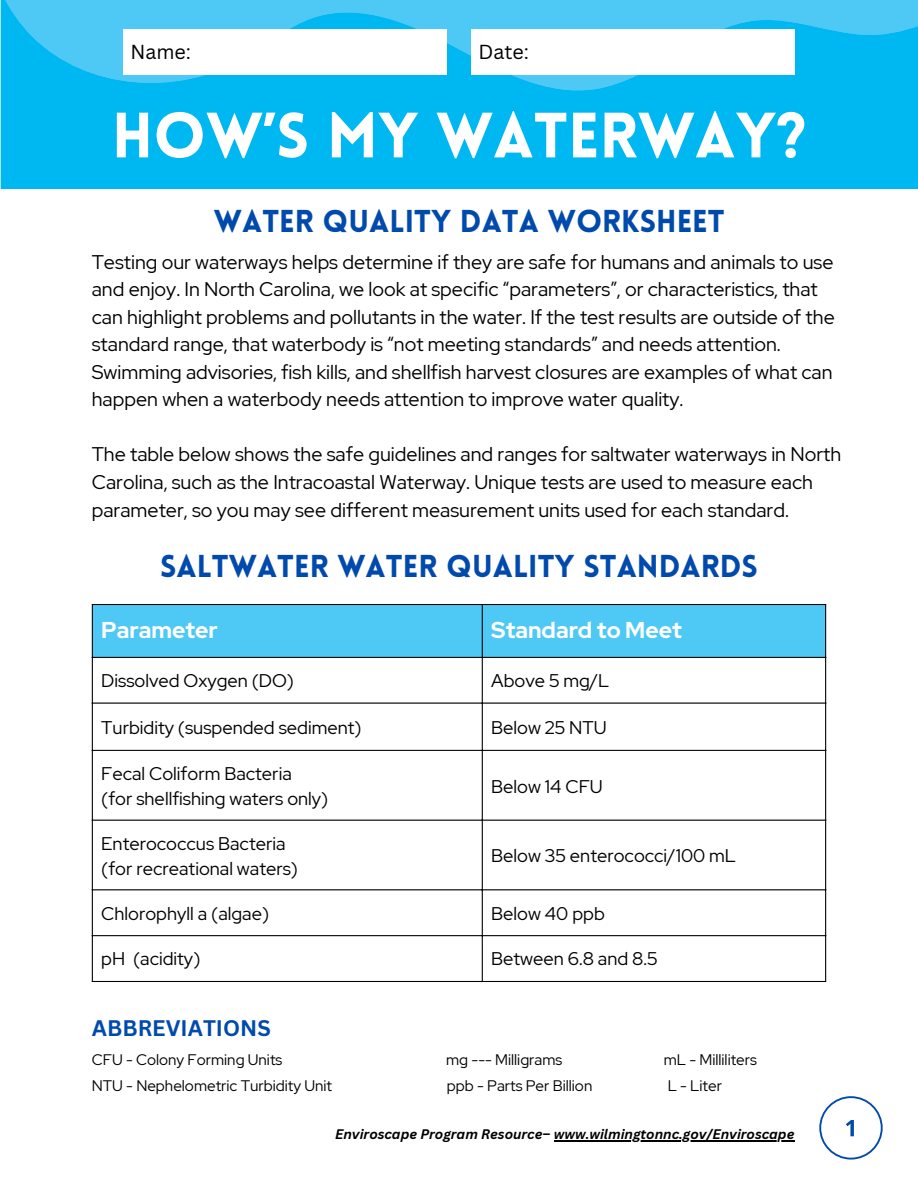
<style>
.page{position:relative;width:918px;height:1188px;background:#fff}
.page>*{position:absolute;margin:0;border:0;box-sizing:border-box;transform-origin:0 0}
.t1{font:900 62.55px "Lovelo";color:#fff}
.t2{font:900 30.9px "Lovelo";color:#004aad}
.t3{font:700 22.8px "Red Hat Display";color:#fff}
.t4{font:700 21.9px "Canva Sans";color:#004aad}
.t5{font:19.8px/27.5px "Red Hat Display";color:#000}
.t6{font:19.8px "Canva Sans";color:#000}
.t7{font:18.3px "Red Hat Display";color:#000}
.t8{font:15.3px "Red Hat Display";color:#000}
.t9{font:italic 700 13.5px "Canva Sans";color:#000}
</style>
<div class="page">
<div style="left:1px;top:97px;width:917px;height:91px;background:#00b8f1"></div>
<svg style="left:1px;top:0;width:917px;height:97px;background:#27c0f3"></svg>
<div style="left:93px;top:605px;width:732px;height:52px;background:#4ec9f5"></div>
<hr style="left:92px;top:605px;width:1px;height:376px;background:#000">
<hr style="left:482px;top:605px;width:1px;height:376px;background:#000">
<hr style="left:825px;top:605px;width:1px;height:376px;background:#000">
<hr style="left:92px;top:604px;width:734px;height:1px;background:#000">
<hr style="left:92px;top:657px;width:734px;height:1px;background:#000">
<hr style="left:92px;top:703px;width:734px;height:1px;background:#000">
<hr style="left:92px;top:750px;width:734px;height:1px;background:#000">
<hr style="left:92px;top:820px;width:734px;height:1px;background:#000">
<hr style="left:92px;top:889px;width:734px;height:1px;background:#000">
<hr style="left:92px;top:935px;width:734px;height:1px;background:#000">
<hr style="left:92px;top:981px;width:734px;height:1px;background:#000">
<svg style="left:819px;top:1096px;width:63px;height:63px"></svg>
<div style="left:123px;top:29px;width:324px;height:46px;background:#fff"></div>
<div style="left:471px;top:29px;width:324px;height:46px;background:#fff"></div>
<hr style="left:554px;top:1140px;width:241px;height:1px;background:#000">
<p class="t6" style="left:130px;top:38px;width:62px">Name:</p>
<p class="t6" style="left:479px;top:38px;width:52px">Date:</p>
<p class="t1" style="left:112px;top:110px;width:696px">HOW’S MY WATERWAY?</p>
<h3 class="t2" style="left:214px;top:208px;width:512px">WATER QUALITY DATA WORKSHEET</h3>
<p class="t5" style="left:92px;top:248px;width:745px">Testing our waterways helps determine if they are safe for humans and animals to use and enjoy. In North Carolina, we look at specific “parameters”, or characteristics, that can highlight problems and pollutants in the water. If the test results are outside of the standard range, that waterbody is “not meeting standards” and needs attention.<br>Swimming advisories, fish kills, and shellfish harvest closures are examples of what can happen when a waterbody needs attention to improve water quality.</p>
<p class="t5" style="left:92px;top:441px;width:751px">The table below shows the safe guidelines and ranges for saltwater waterways in North<br>Carolina, such as the Intracoastal Waterway. Unique tests are used to measure each parameter, so you may see different measurement units used for each standard.</p>
<p class="t2" style="left:160px;top:553px;width:599px">SALTWATER WATER QUALITY STANDARDS</p>
<p class="t3" style="left:101px;top:614px;width:118px">Parameter</p>
<h4 class="t3" style="left:491px;top:614px;width:192px">Standard to Meet</h4>
<h4 class="t7" style="left:101px;top:669px;width:194px">Dissolved Oxygen (DO)</h4>
<h1 class="t7" style="left:491px;top:669px;width:120px">Above 5 mg/L</h1>
<h2 class="t7" style="left:101px;top:715px;width:262px">Turbidity (suspended sediment)</h2>
<h4 class="t7" style="left:491px;top:715px;width:117px">Below 25 NTU</h4>
<h4 class="t7" style="left:101px;top:762px;width:192px">Fecal Coliform Bacteria</h4>
<h2 class="t7" style="left:101px;top:786px;width:229px">(for shellfishing waters only)</h2>
<p class="t7" style="left:491px;top:774px;width:113px">Below 14 CFU</p>
<p class="t7" style="left:101px;top:831px;width:186px">Enterococcus Bacteria</p>
<p class="t7" style="left:101px;top:856px;width:198px">(for recreational waters)</p>
<p class="t7" style="left:491px;top:844px;width:246px">Below 35 enterococci/100 mL</p>
<p class="t7" style="left:101px;top:901px;width:169px">Chlorophyll a (algae)</p>
<p class="t7" style="left:491px;top:901px;width:115px">Below 40 ppb</p>
<p class="t7" style="left:101px;top:947px;width:101px">pH (acidity)</p>
<p class="t7" style="left:491px;top:947px;width:168px">Between 6.8 and 8.5</p>
<p class="t4" style="left:92px;top:1013px;width:181px">ABBREVIATIONS</p>
<p class="t8" style="left:92px;top:1049px;width:192px">CFU - Colony Forming Units</p>
<p class="t8" style="left:446px;top:1049px;width:118px">mg --- Milligrams</p>
<p class="t8" style="left:664px;top:1049px;width:95px">mL - Milliliters</p>
<p class="t8" style="left:92px;top:1075px;width:242px">NTU - Nephelometric Turbidity Unit</p>
<p class="t8" style="left:447px;top:1075px;width:147px">ppb - Parts Per Billion</p>
<p class="t8" style="left:668px;top:1075px;width:56px">L - Liter</p>
<h5 class="t9" style="left:335px;top:1125px;width:461px">Enviroscape Program Resource– www.wilmingtonnc.gov/Enviroscape</h5>
</div>
